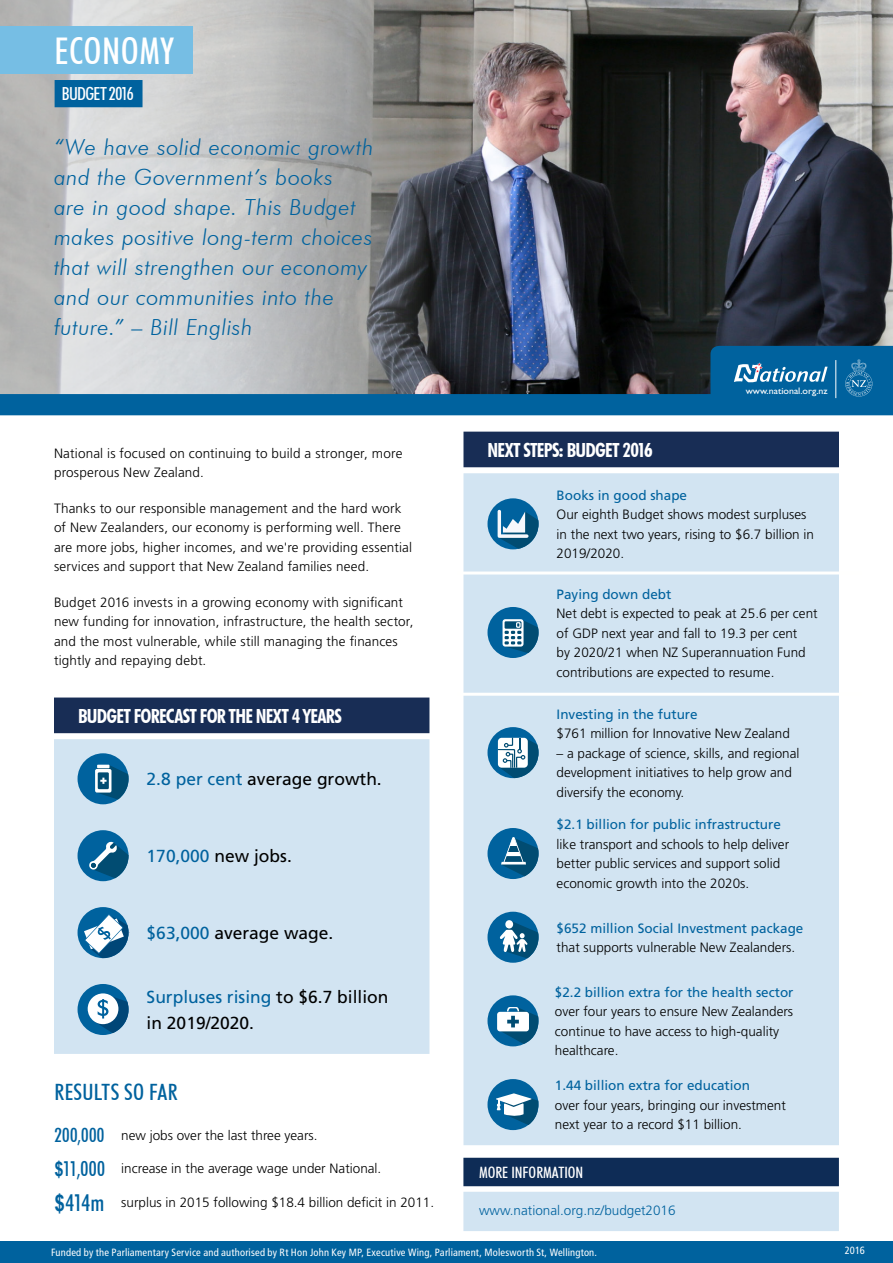
<style>
.page{position:relative;width:893px;height:1263px;background:#fff}
.page>*{position:absolute;margin:0;border:0;box-sizing:border-box;transform-origin:0 0}
.t1{font:500 condensed 36.75px "Futura BT";letter-spacing:.01em;color:#fff}
.t2{font:500 condensed 22.5px "Futura BT";letter-spacing:.01em;color:#00629e}
.t3{font:italic 300 22.2px/30px "Futura BT";letter-spacing:.02em;color:#00629e}
.t4{font:700 condensed 19.5px "Futura BT";letter-spacing:-.035em;color:#fff}
.t5{font:500 condensed 18px "Futura BT";letter-spacing:-.04em;color:#fff}
.t6{font:17.4px/25.2px "Frutiger LT Std";color:#000}
.t7{font:500 condensed 15.6px "Futura BT";color:#fff}
.t8{font:300 13.5px/19.5px "Frutiger LT Std";color:#000}
.t9{font:13.5px "Frutiger LT Std";color:#00629e}
.t10{font:300 13.5px "Frutiger LT Std";color:#00629e}
.t11{font:300 10.5px "Frutiger LT Std";letter-spacing:.01em;color:#fff}
.t12{font:condensed 10.5px "Frutiger LT Std";color:#fff}
.t13{font:9.45px "Gill Sans";color:#fff;scale:1.05 1}
.s1{color:#00629e}
.s2{font-family:"Futura BT";font-weight:500;font-stretch:condensed;font-size:19.5px;color:#00629e}
.s3{font-family:"Arial Narrow";font-weight:700;font-size:20.1px;color:#00629e}
.s4{font-family:"Futura BT";font-weight:500;font-stretch:condensed;font-size:20.55px;color:#00629e}
.s5{font-family:"Arial Narrow";font-weight:700;font-size:22.95px;color:#00629e}
.s6{font-family:"Futura BT";font-weight:500;font-stretch:condensed;font-size:23.25px;color:#00629e}
</style>
<div class="page">
<img style="left:444px;top:0;width:449px;height:346px">
<svg style="left:0;top:0;width:444px;height:346px;background:#b0b0b1"></svg>
<div style="left:0;top:26px;width:193px;height:48px;background:#76bee4"></div>
<div style="left:55px;top:80px;width:88px;height:27px;background:#00629e"></div>
<div style="left:0;top:1242px;width:893px;height:21px;background:#00629e"></div>
<div style="left:463px;top:473px;width:376px;height:672px;background:#d2e4f2"></div>
<div style="left:487px;top:498px;width:52px;height:51px;background:#00629e;border-radius:50%"></div>
<svg style="left:497px;top:510px;width:42px;height:39px"></svg>
<div style="left:487px;top:607px;width:52px;height:51px;background:#00629e;border-radius:50%"></div>
<svg style="left:503px;top:619px;width:20px;height:28px"></svg>
<svg style="left:505px;top:620px;width:34px;height:33px"></svg>
<svg style="left:0;top:346px;width:893px;height:69px;background:#4b7693"></svg>
<div style="left:54px;top:739px;width:375px;height:315px;background:#d2e4f2"></div>
<div style="left:54px;top:697px;width:375px;height:36px;background:#182d55"></div>
<div style="left:463px;top:432px;width:376px;height:35px;background:#182d55"></div>
<div style="left:487px;top:727px;width:52px;height:51px;background:#00629e;border-radius:50%"></div>
<svg style="left:498px;top:737px;width:41px;height:41px;background:#81a8be"></svg>
<div style="left:463px;top:1192px;width:376px;height:39px;background:#d2e4f2"></div>
<div style="left:463px;top:1158px;width:376px;height:28px;background:#0e2c56"></div>
<hr style="left:457px;top:571px;width:404px;height:3px;background:#fffffe">
<hr style="left:457px;top:693px;width:404px;height:3px;background:#fffffe">
<div style="left:78px;top:830px;width:51px;height:51px;background:#00629e;border-radius:50%"></div>
<svg style="left:89px;top:841px;width:40px;height:37px"></svg>
<div style="left:78px;top:907px;width:51px;height:51px;background:#00629e;border-radius:50%"></div>
<svg style="left:84px;top:914px;width:46px;height:44px"></svg>
<div style="left:78px;top:984px;width:51px;height:51px;background:#00629e;border-radius:50%"></div>
<svg style="left:88px;top:993px;width:41px;height:40px"></svg>
<div style="left:78px;top:753px;width:51px;height:51px;background:#00629e;border-radius:50%"></div>
<div style="left:95px;top:769px;width:16px;height:23px;background:#fff;border-radius:2px"></div>
<svg style="left:97px;top:765px;width:32px;height:34px"></svg>
<div style="left:487px;top:1079px;width:52px;height:51px;background:#00629e;border-radius:50%"></div>
<svg style="left:496px;top:1093px;width:44px;height:32px"></svg>
<div style="left:487px;top:995px;width:52px;height:51px;background:#00629e;border-radius:50%"></div>
<div style="left:497px;top:1012px;width:32px;height:19px;background:#fff;border-radius:3px"></div>
<svg style="left:501px;top:1007px;width:41px;height:37px"></svg>
<div style="left:487px;top:912px;width:52px;height:51px;background:#00629e;border-radius:50%"></div>
<svg style="left:500px;top:920px;width:39px;height:38px"></svg>
<div style="left:487px;top:828px;width:52px;height:51px;background:#00629e;border-radius:50%"></div>
<svg style="left:501px;top:837px;width:38px;height:39px"></svg>
<h1 class="t1" style="left:55px;top:29px;width:121px">ECONOMY</h1>
<h3 class="t5" style="left:62px;top:83px;width:73px">BUDGET 2016</h3>
<h3 class="t3" style="left:54px;top:132px;width:321px">“We have solid economic growth and the Government’s books<br>are in good shape. This Budget makes positive long-term choices that will strengthen our economy and our communities into the future.” – Bill English</h3>
<p class="t8" style="left:54px;top:443px;width:350px">National is focused on continuing to build a stronger, more prosperous New Zealand.</p>
<p class="t8" style="left:54px;top:498px;width:360px">Thanks to our responsible management and the hard work of New Zealanders, our economy is performing well. There are more jobs, higher incomes, and we're providing essential services and support that New Zealand families need.</p>
<p class="t8" style="left:54px;top:593px;width:361px">Budget 2016 invests in a growing economy with significant new funding for innovation, infrastructure, the health sector, and the most vulnerable, while still managing the finances tightly and repaying debt.</p>
<h3 class="t4" style="left:78px;top:704px;width:265px">BUDGET FORECAST FOR THE NEXT 4 YEARS</h3>
<p class="t6" style="left:147px;top:767px;width:237px"><span class="s1">2.8 per cent</span> average growth.</p>
<p class="t6" style="left:147px;top:844px;width:147px"><span class="s1">170,000</span> new jobs.</p>
<p class="t6" style="left:147px;top:920px;width:188px"><span class="s1">$63,000</span> average wage.</p>
<p class="t6" style="left:147px;top:985px;width:243px"><span class="s1">Surpluses rising</span> to $6.7 billion in 2019/2020.</p>
<h2 class="t2" style="left:54px;top:1078px;width:124px">RESULTS SO FAR</h2>
<p class="t8" style="left:54px;top:1125px;width:265px"><span class="s2">200,000</span> new jobs over the last three years.</p>
<p class="t8" style="left:54px;top:1158px;width:328px"><span class="s3">$</span><span class="s4">11,000</span> increase in the average wage under National.</p>
<p class="t8" style="left:54px;top:1193px;width:381px"><span class="s5">$</span><span class="s6">414m</span> surplus in 2015 following $18.4 billion deficit in 2011.</p>
<h3 class="t4" style="left:487px;top:438px;width:167px">NEXT STEPS: BUDGET 2016</h3>
<p class="t13" style="left:746px;top:385px;width:80px">www.national.org.nz</p>
<p class="t9" style="left:557px;top:487px;width:132px">Books in good shape</p>
<p class="t8" style="left:557px;top:505px;width:259px">Our eighth Budget shows modest surpluses in the next two years, rising to $6.7 billion in<br>2019/2020.</p>
<p class="t9" style="left:557px;top:586px;width:116px">Paying down debt</p>
<p class="t8" style="left:557px;top:604px;width:263px">Net debt is expected to peak at 25.6 per cent of GDP next year and fall to 19.3 per cent<br>by 2020/21 when NZ Superannuation Fund contributions are expected to resume.</p>
<p class="t9" style="left:557px;top:706px;width:143px">Investing in the future</p>
<p class="t8" style="left:557px;top:724px;width:235px">$761 million for Innovative New Zealand</p>
<p class="t8" style="left:557px;top:743px;width:244px">– a package of science, skills, and regional development initiatives to help grow and diversify the economy.</p>
<p class="t9" style="left:557px;top:817px;width:226px">$2.1 billion for public infrastructure</p>
<p class="t8" style="left:557px;top:835px;width:234px">like transport and schools to help deliver better public services and support solid economic growth into the 2020s.</p>
<p class="t9" style="left:557px;top:920px;width:248px">$652 million Social Investment package</p>
<p class="t8" style="left:557px;top:938px;width:240px">that supports vulnerable New Zealanders.</p>
<p class="t9" style="left:555px;top:984px;width:240px">$2.2 billion extra for the health sector</p>
<p class="t8" style="left:555px;top:1002px;width:240px">over four years to ensure New Zealanders continue to have access to high-quality healthcare.</p>
<p class="t9" style="left:555px;top:1077px;width:197px">1.44 billion extra for education</p>
<p class="t8" style="left:555px;top:1095px;width:233px">over four years, bringing our investment next year to a record $11 billion.</p>
<p class="t7" style="left:479px;top:1163px;width:106px">MORE INFORMATION</p>
<p class="t10" style="left:479px;top:1203px;width:198px">www.national.org.nz/budget2016</p>
<p class="t11" style="left:51px;top:1247px;width:608px">Funded by the Parliamentary Service and authorised by Rt Hon John Key MP, Executive Wing, Parliament, Molesworth St, Wellington.</p>
<p class="t12" style="left:845px;top:1245px;width:22px">2016</p>
</div>
